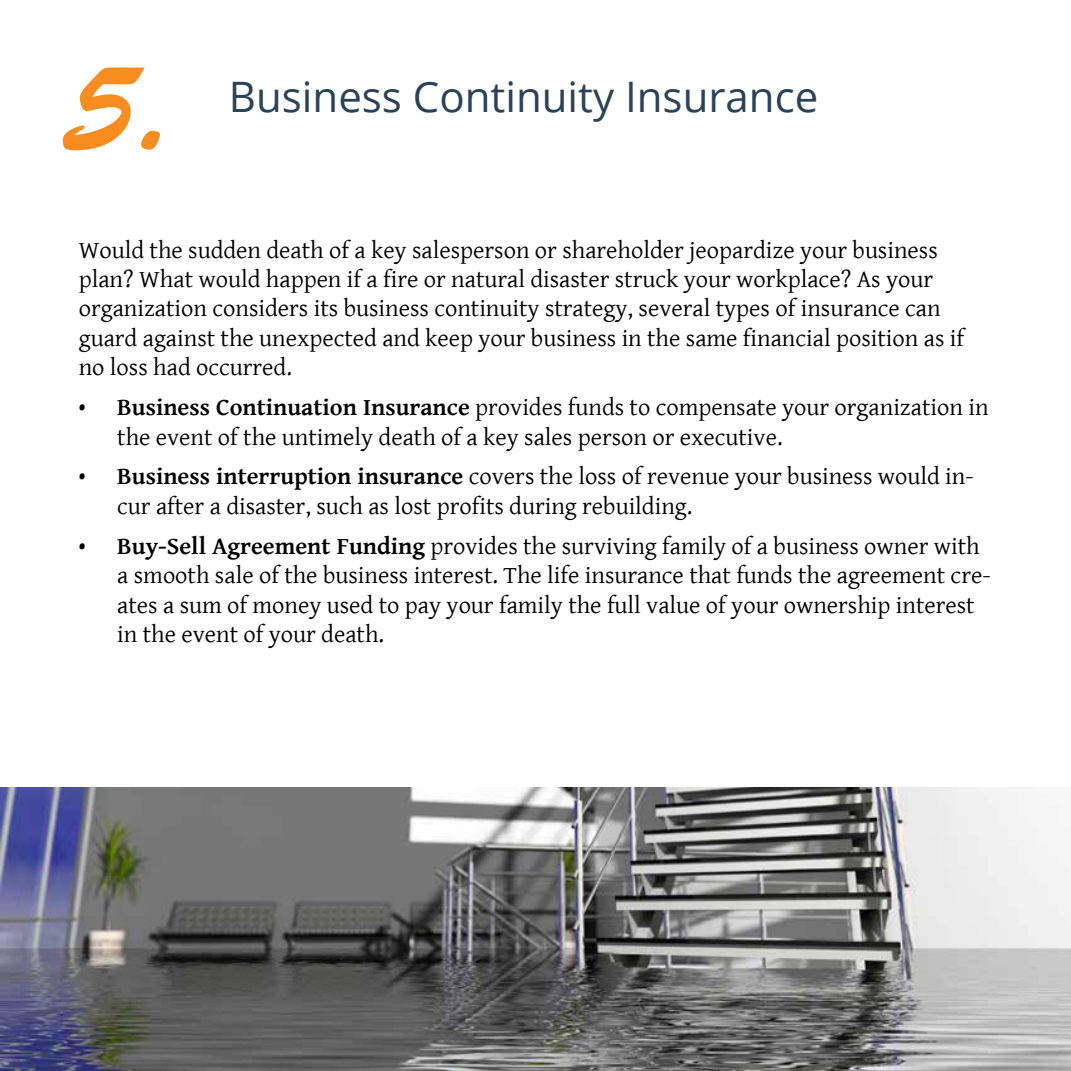
<style>
.page{position:relative;width:1071px;height:1071px;background:#fff}
.page>*{position:absolute;margin:0;border:0;box-sizing:border-box;transform-origin:0 0}
.t1{font:126px "Brush Script Std";color:#f78d1e}
.t2{font:42px "Open Sans";color:#2b4357}
.t3{font:24.5px/29.4px "Gentium Basic";color:#000}
.s1{font-weight:700}
</style>
<div class="page">
<img style="left:0;top:788px;width:1071px;height:283px">
<h1 class="t1" style="left:63px;top:38px;width:111px">5.</h1>
<h2 class="t2" style="left:229px;top:68px;width:591px">Business Continuity Insurance</h2>
<p class="t3" style="left:79px;top:234px;width:887px">Would the sudden death of a key salesperson or shareholder jeopardize your business plan? What would happen if a fire or natural disaster struck your workplace? As your organization considers its business continuity strategy, several types of insurance can guard against the unexpected and keep your business in the same financial position as if no loss had occurred.</p>
<p class="t3" style="left:117px;top:392px;width:873px;text-indent:-38px">• <span class="s1">Business Continuation Insurance</span> provides funds to compensate your organization in the event of the untimely death of a key sales person or executive.</p>
<p class="t3" style="left:117px;top:461px;width:858px;text-indent:-38px">• <span class="s1">Business interruption insurance</span> covers the loss of revenue your business would in&shy;cur after a disaster, such as lost profits during rebuilding.</p>
<p class="t3" style="left:117px;top:530px;width:875px;text-indent:-38px">• <span class="s1">Buy-Sell Agreement Funding</span> provides the surviving family of a business owner with a smooth sale of the business interest. The life insurance that funds the agreement cre&shy;ates a sum of money used to pay your family the full value of your ownership interest in the event of your death.</p>
</div>
